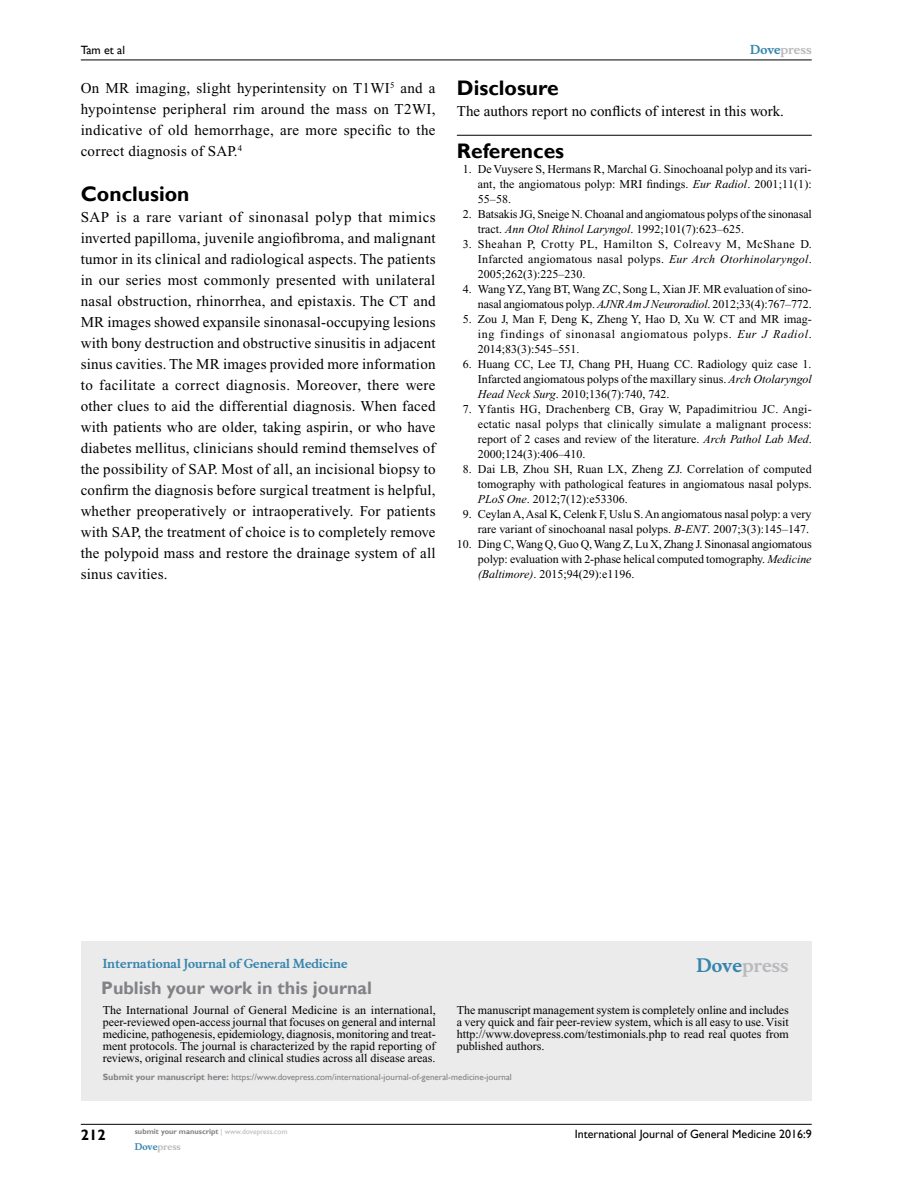
<style>
.page{position:relative;width:918px;height:1188px;background:#fff}
.page>*{position:absolute;margin:0;border:0;box-sizing:border-box;transform-origin:0 0}
.t1{font:700 21px "Gill Sans";color:#000}
.t2{font:700 18px "Gill Sans";color:#808285}
.t3{font:700 18px "Musee";color:#b8babc}
.t4{font:15px/21px "Times New Roman";letter-spacing:.015em;color:#000;text-align:justify}
.t5{font:700 15px "Gill Sans";color:#000}
.t6{font:12px/15px "Times New Roman";color:#000;text-align:justify}
.t7{font:12px "Gill Sans";color:#000}
.t8{font:700 12px "Musee";color:#3785ad}
.t9{font:700 12px "Musee";color:#b8babc}
.t10{font:9px "Gill Sans";color:#808285}
.t11{font:700 9px "Musee";color:#b8babc}
.t12{font:700 7.5px "Gill Sans";color:#808285}
.s1{color:#3785ad}
.s2{font-style:italic}
.s3{font-weight:700}
.s4{font-weight:400;color:#b8babc}
</style>
<div class="page">
<div style="left:81px;top:941px;width:731px;height:159px;background:#ebebec"></div>
<hr style="left:81px;top:1124px;width:731px;height:1px;background:#000">
<hr style="left:81px;top:60px;width:731px;height:1px;background:#000">
<hr style="left:457px;top:135px;width:355px;height:1px;background:#000">
<p class="t7" style="left:81px;top:43px;width:46px">Tam et al</p>
<p class="t4" style="left:81px;top:77px;width:356px">On MR imaging, slight hyperintensity on T1WI<sup>5</sup> and a hypointense peripheral rim around the mass on T2WI, indicative of old hemorrhage, are more specific to the correct diagnosis of SAP.<sup>4</sup></p>
<h1 class="t1" style="left:81px;top:181px;width:110px">Conclusion</h1>
<p class="t4" style="left:81px;top:206px;width:357px">SAP is a rare variant of sinonasal polyp that mimics inverted papilloma, juvenile angiofibroma, and malignant tumor in its clinical and radiological aspects. The patients in our series most commonly presented with unilateral nasal obstruction, rhinorrhea, and epistaxis. The CT and MR images showed expansile sinonasal-occupying lesions with bony destruction and obstructive sinusitis in adjacent sinus cavities. The MR images provided more information to facilitate a correct diagnosis. Moreover, there were other clues to aid the differential diagnosis. When faced with patients who are older, taking aspirin, or who have diabetes mellitus, clinicians should remind themselves of the possibility of SAP. Most of all, an incisional biopsy to confirm the diagnosis before surgical treatment is helpful, whether preoperatively or intraoperatively. For patients with SAP, the treatment of choice is to completely remove the polypoid mass and restore the drainage system of all sinus cavities.</p>
<p class="t9" style="left:750px;top:43px;width:63px"><span class="s1">Dove</span>press</p>
<h1 class="t1" style="left:457px;top:76px;width:103px">Disclosure</h1>
<p class="t4" style="left:457px;top:101px;width:329px">The authors report no conflicts of interest in this work.</p>
<h1 class="t1" style="left:457px;top:139px;width:109px">References</h1>
<p class="t6" style="left:478px;top:162px;width:335px;text-indent:-15px">1. De Vuysere S, Hermans R, Marchal G. Sinochoanal polyp and its vari&shy;ant, the angiomatous polyp: MRI findings. <span class="s2">Eur Radiol</span>. 2001;11(1):<br>55–58.</p>
<p class="t6" style="left:478px;top:207px;width:336px;text-indent:-15px">2. Batsakis JG, Sneige N. Choanal and angiomatous polyps of the sinonasal tract. <span class="s2">Ann Otol Rhinol Laryngol</span>. 1992;101(7):623–625.</p>
<p class="t6" style="left:478px;top:237px;width:336px;text-indent:-15px">3. Sheahan P, Crotty PL, Hamilton S, Colreavy M, McShane D.<br>Infarcted angiomatous nasal polyps. <span class="s2">Eur Arch Otorhinolaryngol</span>.<br>2005;262(3):225–230.</p>
<p class="t6" style="left:463px;top:282px;width:350px;text-align:right">4. Wang YZ, Yang BT, Wang ZC, Song L, Xian JF. MR evaluation of sino&shy;nasal angiomatous polyp. <span class="s2">AJNR Am J Neuroradiol</span>. 2012;33(4):767–772.</p>
<p class="t6" style="left:478px;top:312px;width:335px;text-indent:-15px">5. Zou J, Man F, Deng K, Zheng Y, Hao D, Xu W. CT and MR imag&shy;ing findings of sinonasal angiomatous polyps. <span class="s2">Eur J Radiol</span>.<br>2014;83(3):545–551.</p>
<p class="t6" style="left:478px;top:357px;width:336px;text-indent:-15px">6. Huang CC, Lee TJ, Chang PH, Huang CC. Radiology quiz case 1.<br>Infarcted angiomatous polyps of the maxillary sinus. <span class="s2">Arch Otolaryngol Head Neck Surg</span>. 2010;136(7):740, 742.</p>
<p class="t6" style="left:478px;top:402px;width:336px;text-indent:-15px">7. Yfantis HG, Drachenberg CB, Gray W, Papadimitriou JC. Angi&shy;ectatic nasal polyps that clinically simulate a malignant process: report of 2 cases and review of the literature. <span class="s2">Arch Pathol Lab Med</span>.<br>2000;124(3):406–410.</p>
<p class="t6" style="left:478px;top:462px;width:335px;text-indent:-15px">8. Dai LB, Zhou SH, Ruan LX, Zheng ZJ. Correlation of computed tomography with pathological features in angiomatous nasal polyps.<br><span class="s2">PLoS One</span>. 2012;7(12):e53306.</p>
<p class="t6" style="left:463px;top:507px;width:350px;text-align:right">9. Ceylan A, Asal K, Celenk F, Uslu S. An angiomatous nasal polyp: a very rare variant of sinochoanal nasal polyps. <span class="s2">B-ENT</span>. 2007;3(3):145–147.</p>
<p class="t6" style="left:478px;top:537px;width:335px;text-indent:-21px">10. Ding C, Wang Q, Guo Q, Wang Z, Lu X, Zhang J. Sinonasal angiomatous polyp: evaluation with 2-phase helical computed tomography. <span class="s2">Medicine (Baltimore)</span>. 2015;94(29):e1196.</p>
<p class="t8" style="left:103px;top:956px;width:246px">International Journal of General Medicine</p>
<h2 class="t2" style="left:101px;top:977px;width:272px">Publish your work in this journal</h2>
<h2 class="t3" style="left:697px;top:955px;width:94px"><span class="s1">Dove</span>press</h2>
<p class="t6" style="left:103px;top:1004px;width:335px;line-height:12px">The International Journal of General Medicine is an international, peer-reviewed open-access journal that focuses on general and internal medicine, pathogenesis, epidemiology, diagnosis, monitoring and treat&shy;ment protocols. The journal is characterized by the rapid reporting of reviews, original research and clinical studies across all disease areas.</p>
<p class="t6" style="left:457px;top:1004px;width:334px;line-height:12px">The manuscript management system is completely online and includes a very quick and fair peer-review system, which is all easy to use. Visit http://www.dovepress.com/testimonials.php to read real quotes from published authors.</p>
<p class="t10" style="left:103px;top:1072px;width:411px"><span class="s3">Submit your manuscript here:</span> https://www.dovepress.com/international-journal-of-general-medicine-journal</p>
<p class="t5" style="left:81px;top:1126px;width:26px">212</p>
<p class="t12" style="left:135px;top:1127px;width:154px">submit your manuscript <span class="s4">| www.dovepress.com</span></p>
<p class="t11" style="left:135px;top:1141px;width:48px"><span class="s1">Dove</span>press</p>
<p class="t7" style="left:575px;top:1127px;width:238px">International Journal of General Medicine 2016:9</p>
</div>
